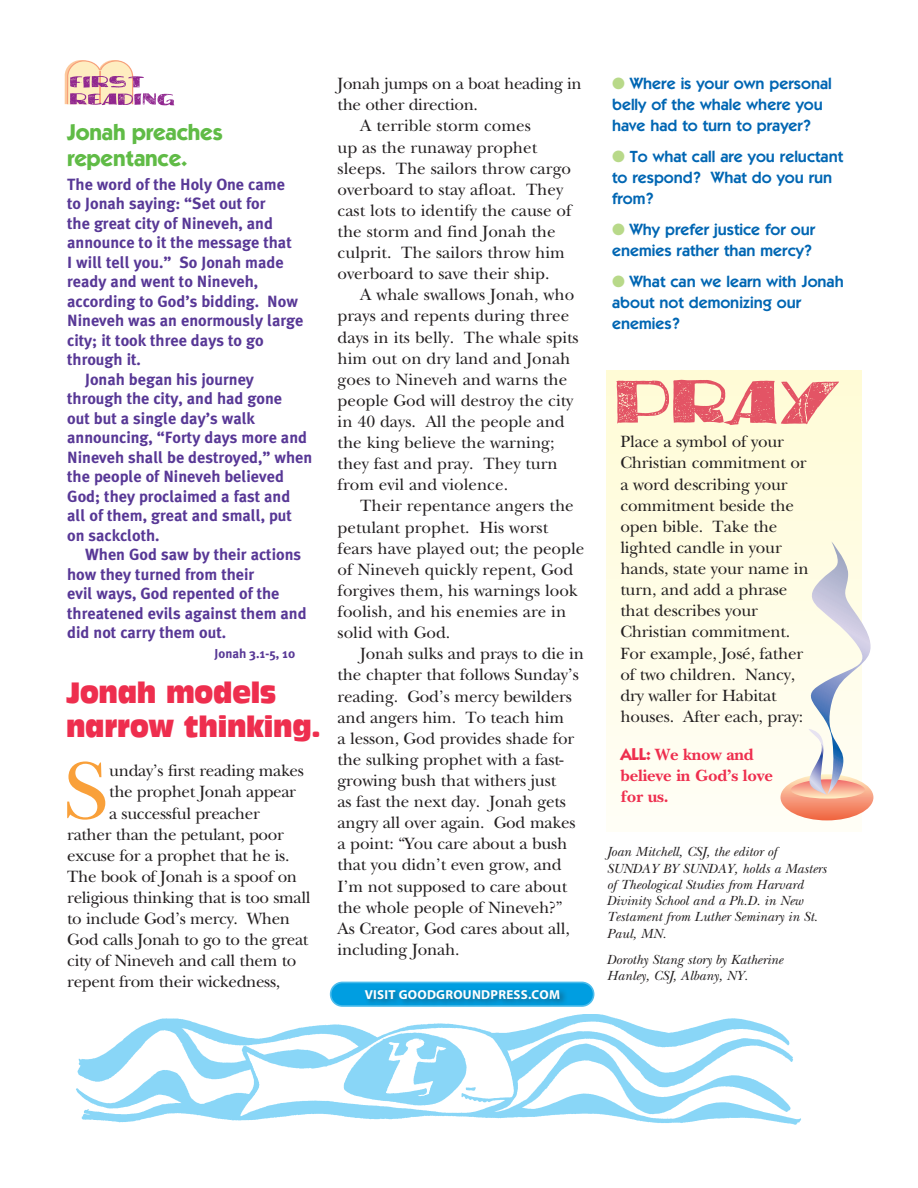
<style>
.page{position:relative;width:918px;height:1188px;background:#fff}
.page>*{position:absolute;margin:0;border:0;box-sizing:border-box;transform-origin:0 0}
.SBS_Text{font:84.9px "New Baskerville";color:#f9a03a}
.t1{font:27.6px/34px "Incised 901 BT Compact";letter-spacing:-.01em;color:#ee2e4e;scale:.9 1}
.Headline_2{font:700 22.8px/26px "Itc Kabel";letter-spacing:-.01em;color:#60bb46}
.SBS_Text-2{font:17.1px/21.1px "New Baskerville";letter-spacing:-.01em;color:#231f20}
.SBS_Text-3{font:700 17.1px/21.1px "New Baskerville";letter-spacing:-.01em;color:#ee2e4e}
.Sun_Gospel{font:700 16.2px/19.5px "Meta Plus";color:#583896}
.SBS_Text-4{font:600 16.2px/21.1px "Itc Kabel";color:#0166b3}
.Bio_info{font:italic 13.8px/16.2px "New Baskerville";color:#231f20}
.t2{font:700 13.05px "Myriad Pro";letter-spacing:.02em;color:#fff}
.Sun_Gospel-2{font:700 13.05px "Meta Plus";color:#583896}
.s1{color:#b8d989}
.s2{font-family:"Itc Kabel"}
</style>
<div class="page">
<img style="left:76px;top:1015px;width:725px;height:110px">
<div style="left:607px;top:370px;width:255px;height:462px;background:linear-gradient(to bottom,#fffbd6,#fffef6)"></div>
<svg style="left:780px;top:541px;width:94px;height:279px"></svg>
<div style="left:331px;top:982px;width:263px;height:24px;background:#009ee1;border-radius:12px"></div>
<div style="left:330px;top:982px;width:264px;height:25px;border:2px solid #4bbcec;border-radius:12px"></div>
<div style="left:364px;top:988px;width:204px;height:20px;background:#231f20;opacity:.45"></div>
<svg style="left:616px;top:380px;width:223px;height:45px"></svg>
<svg style="left:65px;top:60px;width:109px;height:46px"></svg>
<p class="Headline_2" style="left:67px;top:119px;width:157px">Jonah preaches repentance.</p>
<p class="Sun_Gospel" style="left:67px;top:175px;width:238px">The word of the Holy One came<br>to Jonah saying: “Set out for<br>the great city of Nineveh, and announce to it the message that<br>I will tell you.” So Jonah made ready and went to Nineveh, according to God’s bidding. Now<br>Nineveh was an enormously large city; it took three days to go through it.</p>
<p class="Sun_Gospel" style="left:67px;top:369px;width:247px;text-indent:18px">Jonah began his journey through the city, and had gone<br>out but a single day’s walk announcing, “Forty days more and<br>Nineveh shall be destroyed,” when the people of Nineveh believed<br>God; they proclaimed a fast and all of them, great and small, put on sackcloth.</p>
<p class="Sun_Gospel" style="left:67px;top:545px;width:241px;text-indent:18px">When God saw by their actions how they turned from their<br>evil ways, God repented of the threatened evils against them and did not carry them out.</p>
<p class="Sun_Gospel-2" style="left:215px;top:646px;width:82px">Jonah 3.1-5, 10</p>
<p class="t1" style="left:66px;top:676px;width:285px">Jonah models narrow thinking.</p>
<p class="SBS_Text" style="left:63px;top:742px;width:46px">S</p>
<p class="SBS_Text-2" style="left:109px;top:760px;width:196px">unday’s first reading makes</p>
<p class="SBS_Text-2" style="left:109px;top:781px;width:188px">the prophet Jonah appear</p>
<p class="SBS_Text-2" style="left:109px;top:803px;width:152px">a successful preacher</p>
<p class="SBS_Text-2" style="left:67px;top:824px;width:218px">rather than the petulant, poor</p>
<p class="SBS_Text-2" style="left:67px;top:845px;width:224px">excuse for a prophet that he is.</p>
<p class="SBS_Text-2" style="left:67px;top:866px;width:231px">The book of Jonah is a spoof on</p>
<p class="SBS_Text-2" style="left:67px;top:887px;width:245px">religious thinking that is too small</p>
<p class="SBS_Text-2" style="left:67px;top:908px;width:224px">to include God’s mercy. When</p>
<p class="SBS_Text-2" style="left:67px;top:929px;width:243px">God calls Jonah to go to the great</p>
<p class="SBS_Text-2" style="left:67px;top:950px;width:231px">city of Nineveh and call them to</p>
<p class="SBS_Text-2" style="left:67px;top:971px;width:215px">repent from their wickedness,</p>
<p class="SBS_Text-2" style="left:338px;top:73px;width:246px">Jonah jumps on a boat heading in the other direction.</p>
<p class="SBS_Text-2" style="left:338px;top:115px;width:235px;text-indent:23px">A terrible storm comes<br>up as the runaway prophet sleeps. The sailors throw cargo overboard to stay afloat. They cast lots to identify the cause of the storm and find Jonah the culprit. The sailors throw him overboard to save their ship.</p>
<p class="SBS_Text-2" style="left:338px;top:284px;width:243px;text-indent:23px">A whale swallows Jonah, who prays and repents during three days in its belly. The whale spits him out on dry land and Jonah goes to Nineveh and warns the people God will destroy the city in 40 days. All the people and the king believe the warning; they fast and pray. They turn from evil and violence.</p>
<p class="SBS_Text-2" style="left:338px;top:495px;width:248px;text-indent:23px">Their repentance angers the petulant prophet. His worst fears have played out; the people of Nineveh quickly repent, God forgives them, his warnings look foolish, and his enemies are in solid with God.</p>
<p class="SBS_Text-2" style="left:338px;top:643px;width:248px;text-indent:23px">Jonah sulks and prays to die in the chapter that follows Sunday’s reading. God’s mercy bewilders and angers him. To teach him<br>a lesson, God provides shade for the sulking prophet with a fast&shy;growing bush that withers just<br>as fast the next day. Jonah gets angry all over again. God makes a point: “You care about a bush that you didn’t even grow, and<br>I’m not supposed to care about the whole people of Nineveh?”<br>As Creator, God cares about all, including Jonah.</p>
<p class="t2" style="left:365px;top:986px;width:197px">VISIT GOODGROUNDPRESS.COM</p>
<p class="SBS_Text-4" style="left:612px;top:73px;width:221px"><span class="s1">●</span> Where is your own personal belly of the whale where you have had to turn to prayer?</p>
<p class="SBS_Text-4" style="left:612px;top:146px;width:233px"><span class="s1">●</span> To what call are you reluctant to respond? What do you run from?</p>
<p class="SBS_Text-4" style="left:612px;top:219px;width:205px"><span class="s1">●</span> Why prefer justice for our enemies rather than mercy?</p>
<p class="SBS_Text-4" style="left:612px;top:271px;width:233px"><span class="s1">●</span> What can we learn with Jonah about not demonizing our enemies?</p>
<p class="SBS_Text-2" style="left:620px;top:431px;width:190px">Place a symbol of your<br>Christian commitment or a word describing your commitment beside the open bible. Take the lighted candle in your hands, state your name in turn, and add a phrase that describes your<br>Christian commitment.<br>For example, José, father of two children. Nancy, dry waller for Habitat houses. After each, pray:</p>
<p class="SBS_Text-3" style="left:620px;top:744px;width:154px"><span class="s2">ALL:</span> We know and believe in God’s love for us.</p>
<p class="Bio_info" style="left:607px;top:844px;width:221px">Joan Mitchell, CSJ, the editor of<br>SUNDAY BY SUNDAY, holds a Masters of Theological Studies from Harvard<br>Divinity School and a Ph.D. in New<br>Testament from Luther Seminary in St.<br>Paul, MN.</p>
<p class="Bio_info" style="left:607px;top:951px;width:178px">Dorothy Stang story by Katherine<br>Hanley, CSJ, Albany, NY.</p>
</div>
